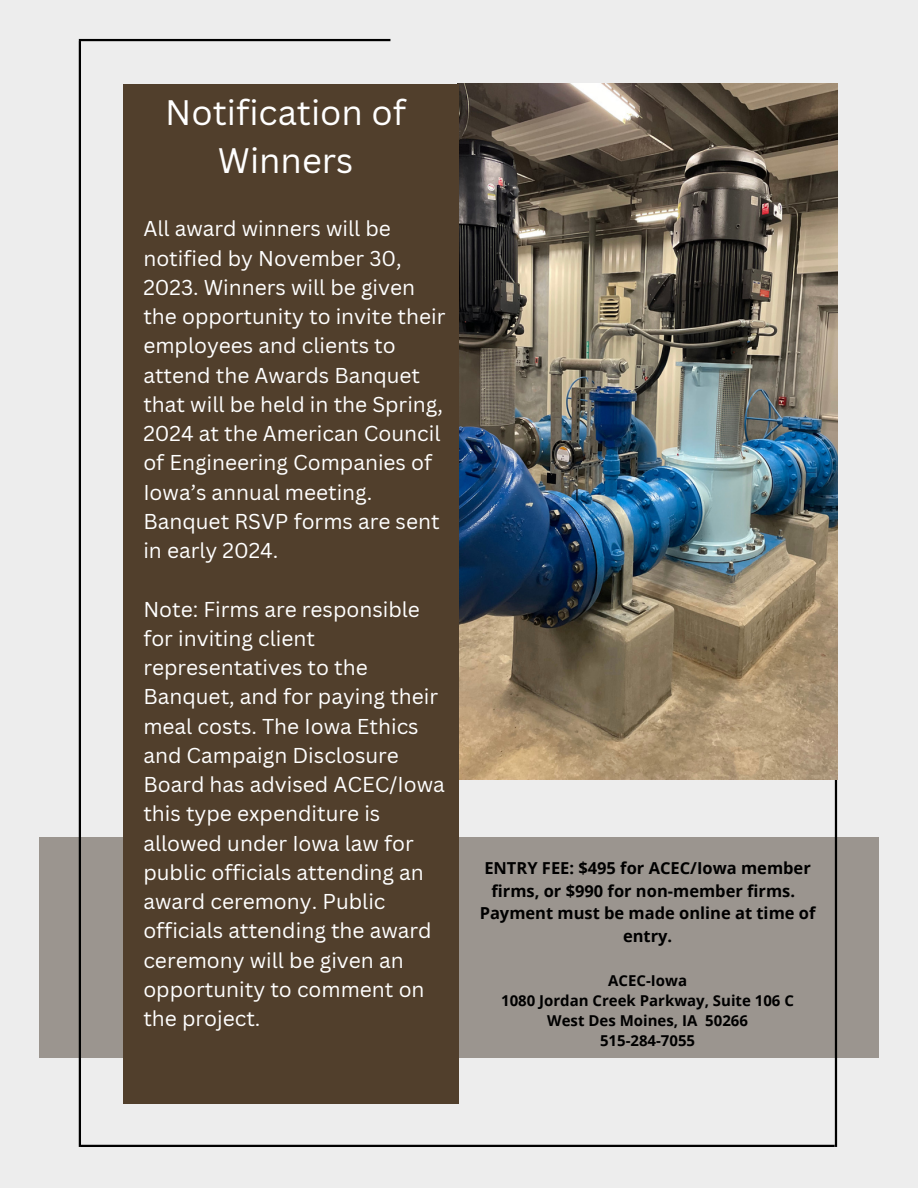
<style>
.page{position:relative;width:918px;height:1188px;background:#ededed}
.page>*{position:absolute;margin:0;border:0;box-sizing:border-box;transform-origin:0 0}
.t1{font:34.5px/47.2px "Canva Sans";color:#fff;text-align:center}
.t2{font:21px/29.2px "Canva Sans";color:#fff}
.t3{font:700 16.5px/22.5px "Open Sans";color:#000;text-align:center}
.t4{font:700 15px "Open Sans";color:#000}
</style>
<div class="page">
<div style="left:39px;top:837px;width:840px;height:221px;background:#9b958f"></div>
<hr style="left:835px;top:393px;width:2px;height:754px;background:#000">
<img style="left:459px;top:84px;width:378px;height:695px">
<hr style="left:79px;top:41px;width:2px;height:1106px;background:#000">
<div style="left:123px;top:84px;width:336px;height:1020px;background:#513f2c"></div>
<hr style="left:79px;top:39px;width:311px;height:2px;background:#000">
<hr style="left:81px;top:1145px;width:754px;height:2px;background:#000">
<p class="t1" style="left:165px;top:88px;width:242px">Notification of<br>Winners</p>
<p class="t2" style="left:143px;top:214px;width:304px">All award winners will be notified by November 30,<br>2023. Winners will be given the opportunity to invite their employees and clients to attend the Awards Banquet that will be held in the Spring,<br>2024 at the American Council of Engineering Companies of<br>Iowa’s annual meeting.<br>Banquet RSVP forms are sent in early 2024.</p>
<p class="t2" style="left:143px;top:594px;width:303px">Note: Firms are responsible for inviting client representatives to the<br>Banquet, and for paying their meal costs. The Iowa Ethics and Campaign Disclosure<br>Board has advised ACEC/Iowa this type expenditure is allowed under Iowa law for public officials attending an award ceremony. Public officials attending the award ceremony will be given an opportunity to comment on the project.</p>
<p class="t3" style="left:484px;top:857px;width:328px">ENTRY FEE: $495 for ACEC/Iowa member firms, or $990 for non-member firms.</p>
<p class="t3" style="left:480px;top:902px;width:337px">Payment must be made online at time of entry.</p>
<p class="t4" style="left:608px;top:970px;width:80px">ACEC-Iowa</p>
<p class="t4" style="left:501px;top:990px;width:294px">1080 Jordan Creek Parkway, Suite 106 C</p>
<p class="t4" style="left:547px;top:1010px;width:202px">West Des Moines, IA 50266</p>
<p class="t4" style="left:600px;top:1030px;width:97px">515-284-7055</p>
</div>
